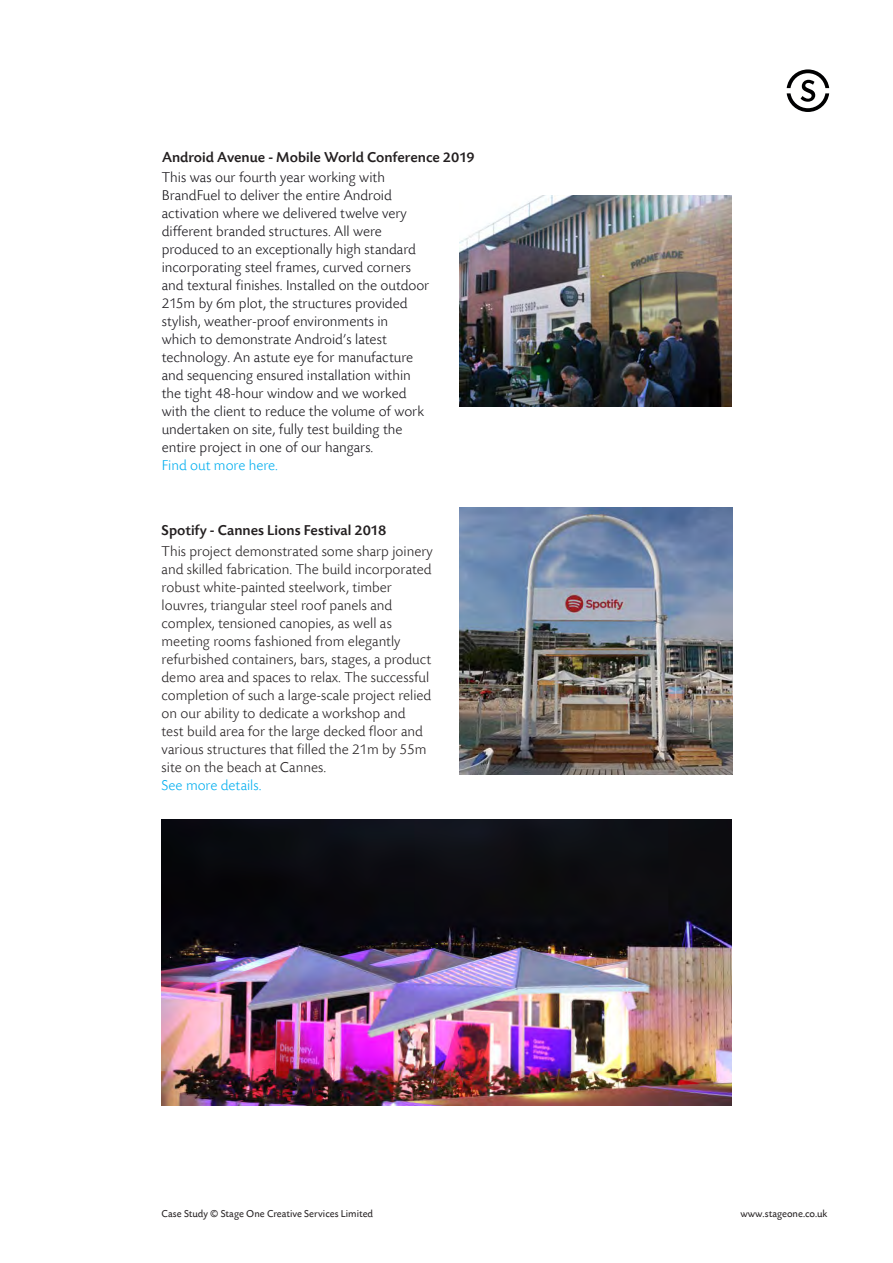
<style>
.page{position:relative;width:893px;height:1263px;background:#fff}
.page>*{position:absolute;margin:0;border:0;box-sizing:border-box;transform-origin:0 0}
.t1{font:300 15px/18px "Today Sans BEF";color:#17151a}
.t2{font:300 15px/18px "Today Sans BEF";color:#231f20;text-align:justify}
.t3{font:500 15px "Today Sans BEF";color:#231f20}
.t4{font:300 15px "Today Sans BEF";color:#00aeef}
.t5{font:10.5px "Today Sans BEF";color:#231f20}
</style>
<div class="page">
<svg style="left:787px;top:69px;width:42px;height:43px"></svg>
<img style="left:459px;top:196px;width:272px;height:211px">
<img style="left:459px;top:508px;width:274px;height:266px">
<img style="left:162px;top:819px;width:570px;height:287px">
<p class="t3" style="left:162px;top:149px;width:314px">Android Avenue - Mobile World Conference 2019</p>
<p class="t1" style="left:162px;top:169px;width:269px">This was our fourth year working with BrandFuel to deliver the entire Android activation where we delivered twelve very different branded structures. All were produced to an exceptionally high standard incorporating steel frames, curved corners and textural finishes. Installed on the outdoor 215m by 6m plot, the structures provided stylish, weather-proof environments in<br>which to demonstrate Android’s latest technology. An astute eye for manufacture and sequencing ensured installation within the tight 48-hour window and we worked with the client to reduce the volume of work undertaken on site, fully test building the entire project in one of our hangars.</p>
<p class="t4" style="left:162px;top:458px;width:118px">Find out more here.</p>
<p class="t3" style="left:162px;top:522px;width:226px">Spotify - Cannes Lions Festival 2018</p>
<p class="t2" style="left:162px;top:543px;width:273px">This project demonstrated some sharp joinery and skilled fabrication. The build incorporated robust white-painted steelwork, timber</p>
<p class="t2" style="left:162px;top:597px;width:232px">louvres, triangular steel roof panels and</p>
<p class="t2" style="left:162px;top:615px;width:271px;text-align:left">complex, tensioned canopies, as well as meeting rooms fashioned from elegantly refurbished containers, bars, stages, a product demo area and spaces to relax. The successful completion of such a large-scale project relied on our ability to dedicate a workshop and test build area for the large decked floor and various structures that filled the 21m by 55m site on the beach at Cannes.</p>
<p class="t4" style="left:162px;top:777px;width:101px">See more details.</p>
<p class="t5" style="left:162px;top:1208px;width:213px">Case Study © Stage One Creative Services Limited</p>
<p class="t5" style="left:740px;top:1208px;width:89px">www.stageone.co.uk</p>
</div>
